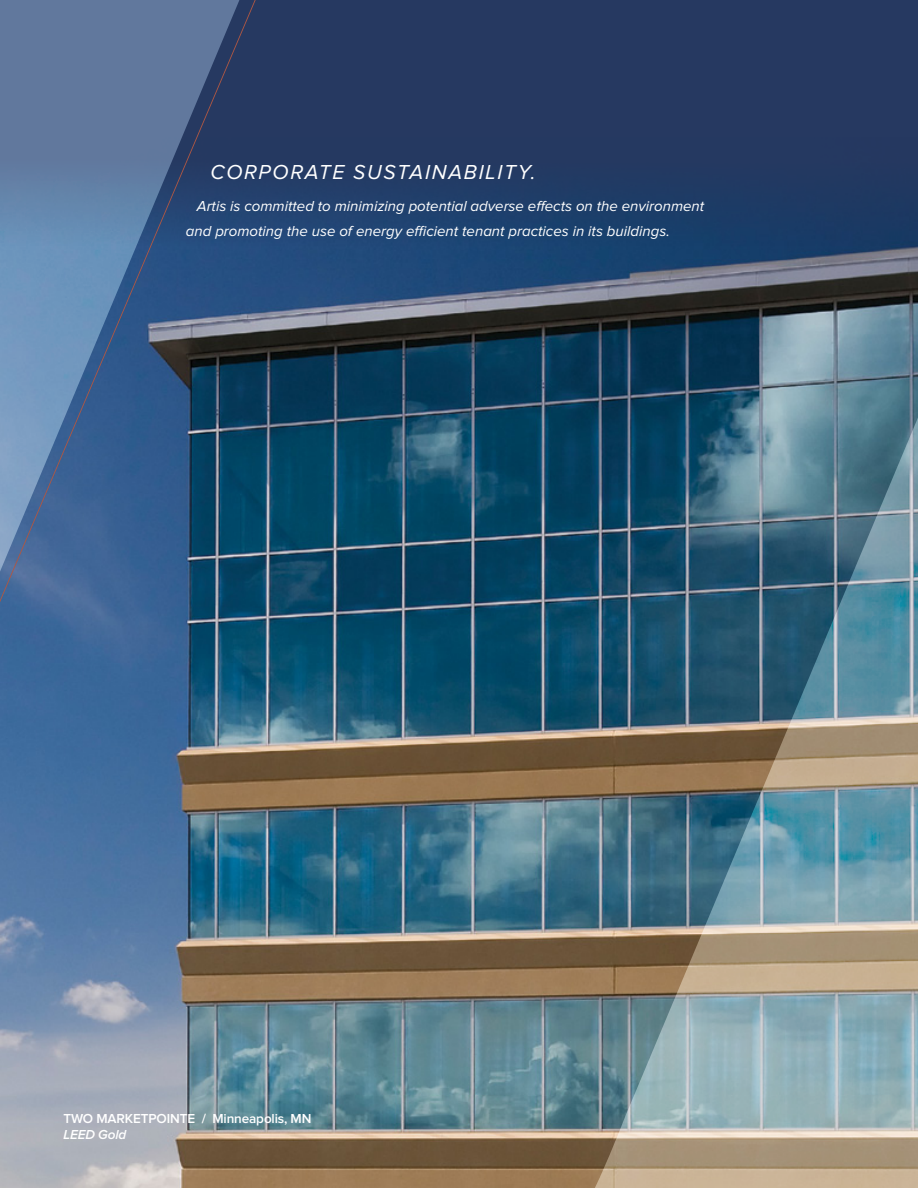
<style>
.page{position:relative;width:918px;height:1188px;background:#263961}
.page>*{position:absolute;margin:0;border:0;box-sizing:border-box;transform-origin:0 0}
.t1{font:italic 21px "Proxima Nova";letter-spacing:.08em;color:#fff}
.t2{font:italic 15px/25.5px "Proxima Nova";letter-spacing:-.005em;color:#fff}
.t3{font:600 13.5px "Proxima Nova";letter-spacing:-.01em;color:#fff}
.t4{font:italic 600 13.5px "Proxima Nova";letter-spacing:-.01em;color:#fff}
</style>
<div class="page">
<img style="left:0;top:202px;width:918px;height:986px">
<svg style="left:362px;top:196px;width:88px;height:429px;background:#1c4967"></svg>
<svg style="left:0;top:0;width:362px;height:1087px;background:#466888"></svg>
<img style="left:460px;top:384px;width:458px;height:804px">
<h1 class="t1" style="left:210px;top:162px;width:327px">corporate sustainability.</h1>
<p class="t2" style="left:186px;top:194px;width:520px;text-indent:11px">Artis is committed to minimizing potential adverse effects on the environment and promoting the use of energy efficient tenant practices in its buildings.</p>
<p class="t3" style="left:63px;top:1112px;width:238px">TWO MARKETPOINTE / MINNEAPOLIS, MN</p>
<p class="t4" style="left:63px;top:1129px;width:16px">LEED</p>
<p class="t4" style="left:98px;top:1129px;width:30px">Gold</p>
</div>
